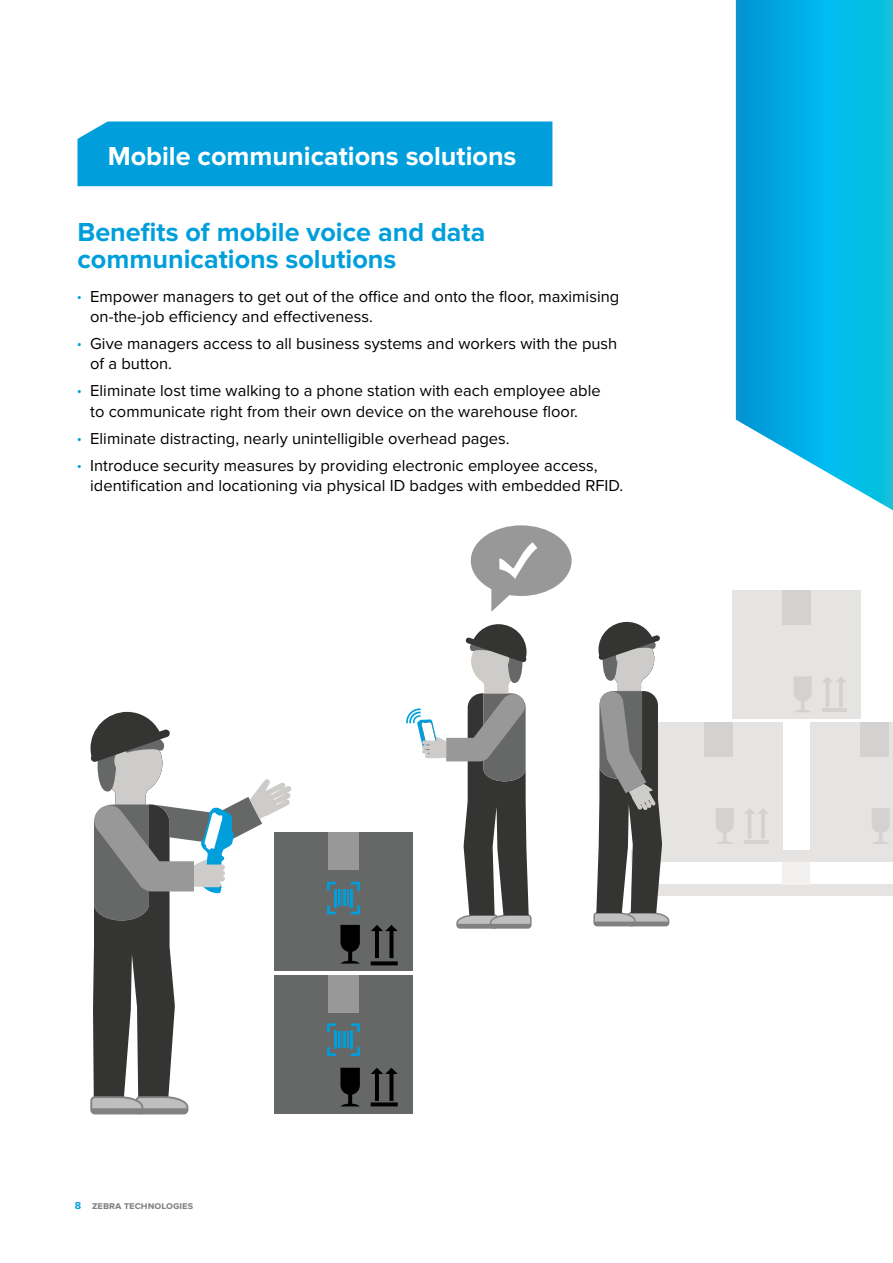
<style>
.page{position:relative;width:893px;height:1263px;background:#fff}
.page>*{position:absolute;margin:0;border:0;box-sizing:border-box;transform-origin:0 0}
.t1{font:700 27px/27px "Proxima Nova";color:#009fdb}
.t2{font:700 27px "Proxima Nova";color:#fff}
.t3{font:16.5px/20.2px "Proxima Nova";color:#000}
.t4{font:700 10.5px "Proxima Nova";color:#808285}
.s1{font-size:14.25px;color:#009fdb}
.s2{color:#009fdb}
</style>
<div class="page">
<div style="left:654px;top:722px;width:128px;height:128px;background:#e5e4e3"></div>
<svg style="left:716px;top:808px;width:18px;height:36px"></svg>
<hr style="left:744px;top:840px;width:25px;height:4px;background:#d4d2d1">
<svg style="left:744px;top:808px;width:24px;height:31px"></svg>
<div style="left:704px;top:722px;width:29px;height:35px;background:#d4d2d1"></div>
<div style="left:810px;top:722px;width:83px;height:128px;background:#e5e4e3"></div>
<svg style="left:872px;top:808px;width:18px;height:36px"></svg>
<div style="left:860px;top:722px;width:29px;height:35px;background:#d4d2d1"></div>
<div style="left:732px;top:591px;width:128px;height:128px;background:#e5e4e3"></div>
<svg style="left:794px;top:677px;width:18px;height:35px"></svg>
<hr style="left:822px;top:709px;width:25px;height:3px;background:#d4d2d1">
<svg style="left:823px;top:677px;width:23px;height:30px"></svg>
<div style="left:782px;top:591px;width:29px;height:34px;background:#d4d2d1"></div>
<div style="left:631px;top:850px;width:262px;height:12px;background:#e5e4e3"></div>
<div style="left:631px;top:884px;width:262px;height:12px;background:#e5e4e3"></div>
<div style="left:782px;top:862px;width:28px;height:22px;background:#f2f1f0"></div>
<svg style="left:593px;top:622px;width:76px;height:304px"></svg>
<svg style="left:471px;top:525px;width:101px;height:87px"></svg>
<svg style="left:406px;top:624px;width:126px;height:305px"></svg>
<div style="left:77px;top:122px;width:475px;height:64px;background:#009fdb"></div>
<div style="left:274px;top:975px;width:139px;height:138px;background:#666767"></div>
<div style="left:274px;top:832px;width:139px;height:138px;background:#666767"></div>
<svg style="left:340px;top:1068px;width:20px;height:38px"></svg>
<svg style="left:340px;top:925px;width:20px;height:38px"></svg>
<svg style="left:371px;top:1102px;width:27px;height:4px"></svg>
<svg style="left:371px;top:961px;width:27px;height:4px"></svg>
<svg style="left:371px;top:1068px;width:27px;height:33px"></svg>
<svg style="left:371px;top:925px;width:27px;height:33px"></svg>
<div style="left:328px;top:975px;width:31px;height:37px;background:#989899"></div>
<div style="left:328px;top:832px;width:31px;height:37px;background:#989899"></div>
<svg style="left:90px;top:712px;width:202px;height:402px"></svg>
<svg style="left:327px;top:1023px;width:33px;height:33px"></svg>
<svg style="left:327px;top:882px;width:33px;height:32px"></svg>
<svg style="left:736px;top:0;width:157px;height:510px"></svg>
<h1 class="t2" style="left:108px;top:140px;width:410px">Mobile communications solutions</h1>
<h1 class="t1" style="left:77px;top:220px;width:409px">Benefits of mobile voice and data communications solutions</h1>
<p class="t3" style="left:90px;top:287px;width:531px;text-indent:-14px"><span class="s1">•</span> Empower managers to get out of the office and onto the floor, maximising on-the-job efficiency and effectiveness.</p>
<p class="t3" style="left:90px;top:334px;width:529px;text-indent:-14px"><span class="s1">•</span> Give managers access to all business systems and workers with the push of a button.</p>
<p class="t3" style="left:77px;top:381px;width:526px;text-align:center"><span class="s1">•</span> Eliminate lost time walking to a phone station with each employee able to communicate right from their own device on the warehouse floor.</p>
<p class="t3" style="left:77px;top:429px;width:435px"><span class="s1">•</span> Eliminate distracting, nearly unintelligible overhead pages.</p>
<p class="t3" style="left:90px;top:456px;width:535px;text-indent:-14px"><span class="s1">•</span> Introduce security measures by providing electronic employee access, identification and locationing via physical ID badges with embedded RFID.</p>
<p class="t4" style="left:75px;top:1200px;width:120px"><span class="s2">8</span> zebra technologies</p>
</div>
